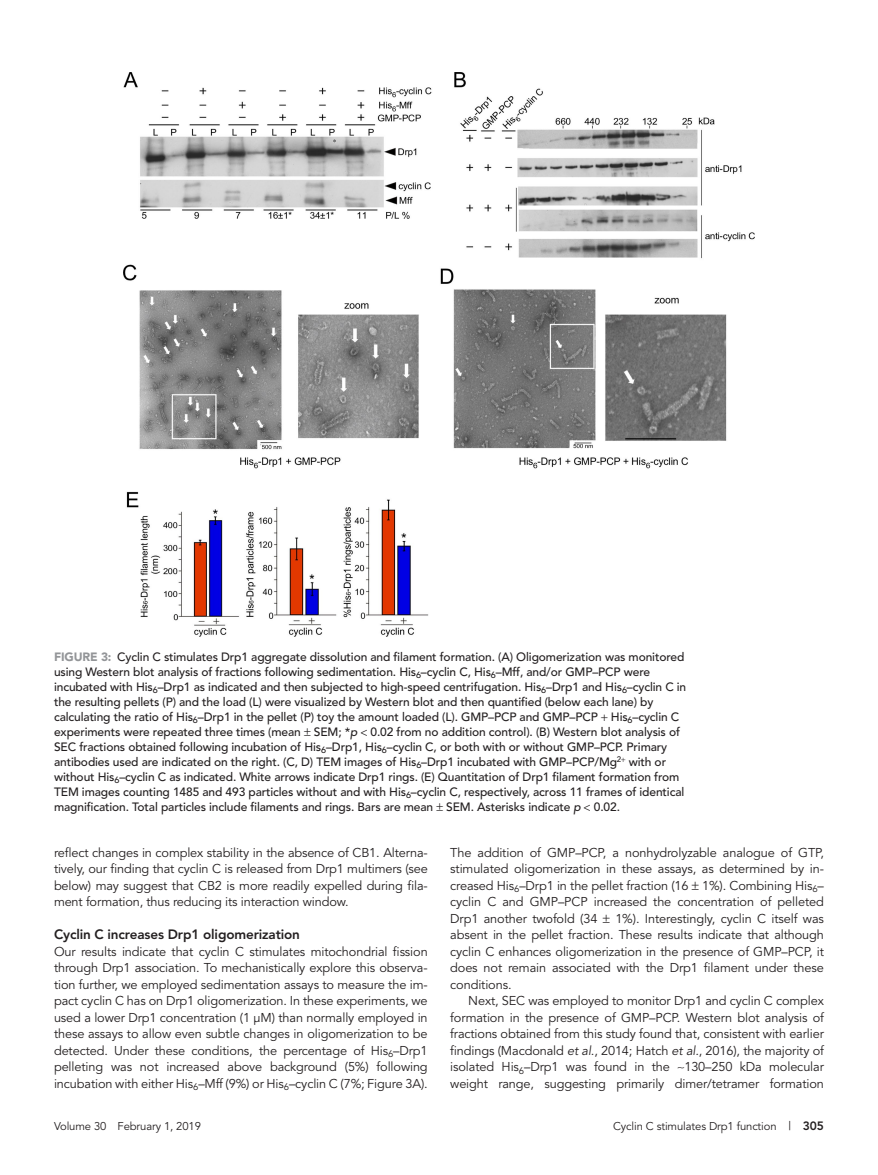
<style>
.page{position:relative;width:878px;height:1175px;background:#fff}
.page>*{position:absolute;margin:0;border:0;box-sizing:border-box;transform-origin:0 0}
.t1{font:800 13.5px "Avenir";letter-spacing:-.01em;color:#231f20}
.ParaFL{font:12.75px/16.5px "Avenir";letter-spacing:-.01em;color:#231f20;text-align:justify}
.Para{font:12.75px/16.5px "Avenir";letter-spacing:-.01em;color:#231f20;text-align:justify}
.FigCaption_35_5p{font:500 12px/15px "Avenir";letter-spacing:-.01em;color:#231f20}
.t2{font:11.25px "Avenir";letter-spacing:-.01em;color:#231f20}
.s1{font-weight:900;color:#939598}
.s2{font-style:italic}
.s3{font-size:12px}
.s4{font-weight:800;font-size:12px}
</style>
<div class="page">
<img style="left:124px;top:72px;width:630px;height:565px">
<p class="FigCaption_35_5p" style="left:54px;top:649px;width:633px"><span class="s1">FIGURE 3:</span> Cyclin C stimulates Drp1 aggregate dissolution and filament formation. (A) Oligomerization was monitored using Western blot analysis of fractions following sedimentation. His<sub>6</sub>–cyclin C, His<sub>6</sub>–Mff, and/or GMP–PCP were incubated with His<sub>6</sub>–Drp1 as indicated and then subjected to high-speed centrifugation. His<sub>6</sub>–Drp1 and His<sub>6</sub>–cyclin C in the resulting pellets (P) and the load (L) were visualized by Western blot and then quantified (below each lane) by calculating the ratio of His<sub>6</sub>–Drp1 in the pellet (P) toy the amount loaded (L). GMP–PCP and GMP–PCP His<sub>6</sub>–cyclin C experiments were repeated three times (mean SEM; *<span class="s2">p</span> 0.02 from no addition control). (B) Western blot analysis of SEC fractions obtained following incubation of His<sub>6</sub>–Drp1, His<sub>6</sub>–cyclin C, or both with or without GMP–PCP. Primary antibodies used are indicated on the right. (C, D) TEM images of His<sub>6</sub>–Drp1 incubated with GMP–PCP/Mg<sup>2</sup> with or without His<sub>6</sub>–cyclin C as indicated. White arrows indicate Drp1 rings. (E) Quantitation of Drp1 filament formation from TEM images counting 1485 and 493 particles without and with His<sub>6</sub>–cyclin C, respectively, across 11 frames of identical magnification. Total particles include filaments and rings. Bars are mean SEM. Asterisks indicate <span class="s2">p</span> 0.02.</p>
<p class="ParaFL" style="left:54px;top:844px;width:375px">reflect changes in complex stability in the absence of CB1. Alterna&shy;tively, our finding that cyclin C is released from Drp1 multimers (see below) may suggest that CB2 is more readily expelled during fila&shy;ment formation, thus reducing its interaction window.</p>
<h2 class="t1" style="left:54px;top:926px;width:247px">Cyclin C increases Drp1 oligomerization</h2>
<p class="ParaFL" style="left:54px;top:943px;width:375px">Our results indicate that cyclin C stimulates mitochondrial fission through Drp1 association. To mechanistically explore this observa&shy;tion further, we employed sedimentation assays to measure the im&shy;pact cyclin C has on Drp1 oligomerization. In these experiments, we used a lower Drp1 concentration (1 µM) than normally employed in these assays to allow even subtle changes in oligomerization to be detected. Under these conditions, the percentage of His<sub>6</sub>–Drp1 pelleting was not increased above background (5%) following incubation with either His<sub>6</sub>–Mff (9%) or His<sub>6</sub>–cyclin C (7%; Figure 3A).</p>
<p class="ParaFL" style="left:450px;top:844px;width:375px">The addition of GMP–PCP, a nonhydrolyzable analogue of GTP, stimulated oligomerization in these assays, as determined by in&shy;creased His<sub>6</sub>–Drp1 in the pellet fraction (16 1%). Combining His<sub>6</sub>– cyclin C and GMP–PCP increased the concentration of pelleted Drp1 another twofold (34</p>
<p class="ParaFL" style="left:450px;top:910px;width:375px;text-indent:165px">1%). Interestingly, cyclin C itself was absent in the pellet fraction. These results indicate that although cyclin C enhances oligomerization in the presence of GMP–PCP, it does not remain associated with the Drp1 filament under these conditions.</p>
<p class="Para" style="left:450px;top:993px;width:375px;text-indent:18px">Next, SEC was employed to monitor Drp1 and cyclin C complex formation in the presence of GMP–PCP. Western blot analysis of fractions obtained from this study found that, consistent with earlier findings (Macdonald <span class="s2">et al.</span>, 2014; Hatch <span class="s2">et al.</span>, 2016), the majority of isolated His<sub>6</sub>–Drp1 was found in the ∼130–250 kDa molecular weight range, suggesting primarily dimer/tetramer formation</p>
<p class="t2" style="left:54px;top:1119px;width:148px">Volume 30 February 1, 2019</p>
<p class="t2" style="left:613px;top:1119px;width:212px">Cyclin C stimulates Drp1 function <span class="s3">|</span> <span class="s4">305</span></p>
</div>
